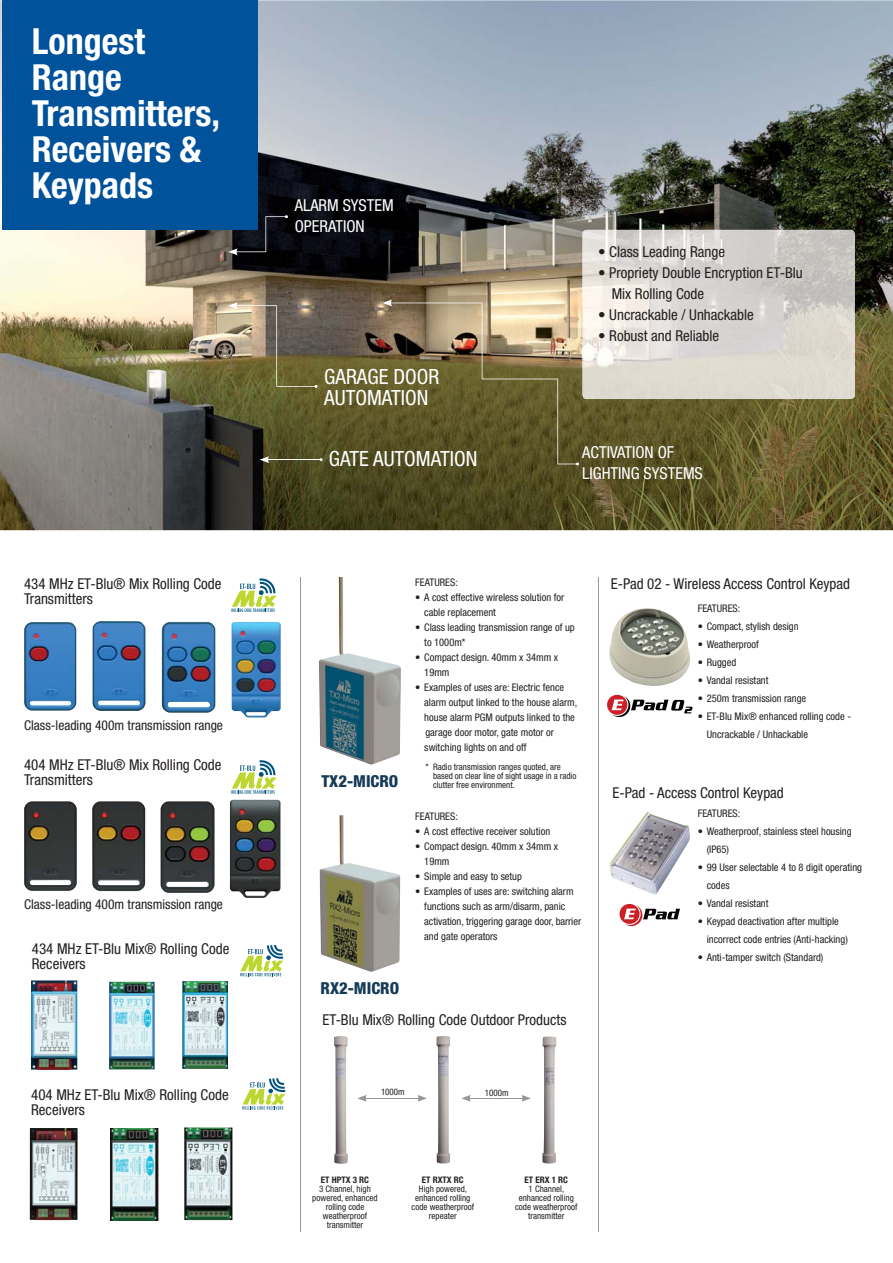
<style>
.page{position:relative;width:893px;height:1263px;background:#fff}
.page>*{position:absolute;margin:0;border:0;box-sizing:border-box;transform-origin:0 0}
.t1{font:700 condensed 36px/36px "Helvetica Neue";color:#fff}
.t2{font:condensed 21px/21px "Helvetica Neue";color:#fff}
.t3{font:condensed 16.5px/21px "Helvetica Neue";color:#fff}
.t4{font:800 condensed 16.5px "Helvetica Neue";color:#153a56}
.t5{font:condensed 15px/15px "Helvetica Neue";color:#231f20}
.t6{font:condensed 13.5px "Helvetica Neue";color:#231f20}
.t7{font:condensed 10.5px/15px "Helvetica Neue";color:#231f20}
.t8{font:condensed 9px/9px "Helvetica Neue";color:#231f20;text-align:center}
.t9{font:700 condensed 9px "Helvetica Neue";color:#231f20}
</style>
<div class="page">
<img style="left:0;top:0;width:892px;height:530px">
<div style="left:3px;top:0;width:255px;height:230px;background:#00529b"></div>
<img style="left:582px;top:230px;width:272px;height:169px;border-radius:4px">
<hr style="left:267px;top:459px;width:54px;height:1px;background:#fff">
<svg style="left:260px;top:456px;width:9px;height:7px"></svg>
<svg style="left:228px;top:302px;width:89px;height:86px;background:#84795c"></svg>
<svg style="left:228px;top:215px;width:60px;height:40px"></svg>
<svg style="left:382px;top:300px;width:197px;height:165px;background:#7d7148"></svg>
<hr style="left:300px;top:577px;width:1px;height:654px;background:#97999c">
<hr style="left:597px;top:577px;width:1px;height:654px;background:#97999c">
<img style="left:24px;top:622px;width:52px;height:89px">
<img style="left:93px;top:621px;width:52px;height:90px">
<img style="left:162px;top:622px;width:53px;height:91px">
<img style="left:231px;top:622px;width:50px;height:95px">
<img style="left:24px;top:801px;width:53px;height:90px">
<img style="left:92px;top:801px;width:53px;height:90px">
<img style="left:160px;top:801px;width:54px;height:92px">
<img style="left:230px;top:800px;width:50px;height:98px">
<svg style="left:231px;top:578px;width:46px;height:34px"></svg>
<svg style="left:231px;top:760px;width:46px;height:34px"></svg>
<img style="left:182px;top:981px;width:46px;height:88px">
<img style="left:109px;top:982px;width:46px;height:87px">
<img style="left:31px;top:980px;width:46px;height:90px">
<img style="left:184px;top:1127px;width:48px;height:93px">
<img style="left:30px;top:1128px;width:48px;height:92px">
<img style="left:111px;top:1128px;width:47px;height:92px">
<svg style="left:240px;top:945px;width:43px;height:31px"></svg>
<svg style="left:242px;top:1078px;width:43px;height:32px"></svg>
<img style="left:319px;top:577px;width:82px;height:188px">
<img style="left:319px;top:815px;width:81px;height:157px">
<img style="left:334px;top:1036px;width:14px;height:128px">
<img style="left:436px;top:1036px;width:14px;height:128px">
<img style="left:542px;top:1036px;width:14px;height:128px">
<hr style="left:364px;top:1098px;width:56px;height:1px;background:#939598">
<svg style="left:357px;top:1095px;width:10px;height:7px"></svg>
<svg style="left:417px;top:1095px;width:10px;height:7px"></svg>
<hr style="left:468px;top:1098px;width:56px;height:1px;background:#939598">
<svg style="left:461px;top:1095px;width:10px;height:7px"></svg>
<svg style="left:521px;top:1095px;width:10px;height:7px"></svg>
<img style="left:609px;top:608px;width:81px;height:78px">
<svg style="left:607px;top:695px;width:85px;height:22px"></svg>
<img style="left:609px;top:812px;width:81px;height:83px">
<svg style="left:619px;top:904px;width:61px;height:22px"></svg>
<h1 class="t1" style="left:32px;top:28px;width:190px">Longest<br>Range<br>Transmitters,<br>Receivers &amp;<br>Keypads</h1>
<h3 class="t5" style="left:24px;top:578px;width:199px">434 MHz ET-Blu® Mix Rolling Code<br>Transmitters</h3>
<p class="t6" style="left:24px;top:721px;width:200px">Class-leading 400m transmission range</p>
<h3 class="t5" style="left:24px;top:759px;width:199px">404 MHz ET-Blu® Mix Rolling Code<br>Transmitters</h3>
<p class="t6" style="left:24px;top:899px;width:200px">Class-leading 400m transmission range</p>
<h3 class="t5" style="left:32px;top:943px;width:199px">434 MHz ET-Blu Mix® Rolling Code<br>Receivers</h3>
<h3 class="t5" style="left:31px;top:1089px;width:199px">404 MHz ET-Blu Mix® Rolling Code<br>Receivers</h3>
<h3 class="t3" style="left:295px;top:197px;width:100px">ALARM SYSTEM<br>OPERATION</h3>
<h2 class="t2" style="left:324px;top:368px;width:117px">GARAGE DOOR<br>AUTOMATION</h2>
<h2 class="t2" style="left:329px;top:451px;width:150px">GATE AUTOMATION</h2>
<h3 class="t5" style="left:598px;top:246px;width:128px">• Class Leading Range</h3>
<h3 class="t5" style="left:611px;top:264px;width:193px;line-height:21px;text-indent:-13px">• Propriety Double Encryption ET-Blu<br>Mix Rolling Code</h3>
<h3 class="t5" style="left:598px;top:309px;width:157px">• Uncrackable / Unhackable</h3>
<h3 class="t5" style="left:598px;top:330px;width:123px">• Robust and Reliable</h3>
<h3 class="t3" style="left:582px;top:444px;width:122px">ACTIVATION OF<br>LIGHTING SYSTEMS</h3>
<h3 class="t4" style="left:321px;top:775px;width:78px">TX2-MICRO</h3>
<h3 class="t4" style="left:320px;top:983px;width:80px">RX2-MICRO</h3>
<p class="t7" style="left:415px;top:576px;width:44px">FEATURES:</p>
<p class="t7" style="left:424px;top:591px;width:141px;text-indent:-9px">• A cost effective wireless solution for cable replacement</p>
<p class="t7" style="left:424px;top:621px;width:152px;text-indent:-9px">• Class leading transmission range of up to 1000m*</p>
<p class="t7" style="left:424px;top:651px;width:135px;text-indent:-9px">• Compact design. 40mm x 34mm x<br>19mm</p>
<p class="t7" style="left:424px;top:681px;width:154px;text-indent:-9px">• Examples of uses are: Electric fence alarm output linked to the house alarm, house alarm PGM outputs linked to the garage door motor, gate motor or switching lights on and off</p>
<p class="t8" style="left:433px;top:763px;width:145px;text-align:left;text-indent:-7px">* Radio transmission ranges quoted, are based on clear line of sight usage in a radio clutter free environment.</p>
<p class="t7" style="left:415px;top:810px;width:44px">FEATURES:</p>
<p class="t7" style="left:415px;top:825px;width:136px">• A cost effective receiver solution</p>
<p class="t7" style="left:424px;top:840px;width:135px;text-indent:-9px">• Compact design. 40mm x 34mm x<br>19mm</p>
<p class="t7" style="left:415px;top:870px;width:108px">• Simple and easy to setup</p>
<p class="t7" style="left:424px;top:885px;width:158px;text-indent:-9px">• Examples of uses are: switching alarm functions such as arm/disarm, panic activation, triggering garage door, barrier and gate operators</p>
<h3 class="t5" style="left:322px;top:1014px;width:245px">ET-Blu Mix® Rolling Code Outdoor Products</h3>
<p class="t8" style="left:381px;top:1089px;width:25px">1000m</p>
<p class="t8" style="left:485px;top:1089px;width:25px">1000m</p>
<h3 class="t5" style="left:611px;top:578px;width:241px">E-Pad 02 - Wireless Access Control Keypad</h3>
<p class="t7" style="left:697px;top:603px;width:44px">FEATURES:</p>
<p class="t7" style="left:697px;top:621px;width:102px">• Compact, stylish design</p>
<p class="t7" style="left:697px;top:639px;width:63px">• Weatherproof</p>
<p class="t7" style="left:697px;top:657px;width:40px">• Rugged</p>
<p class="t7" style="left:697px;top:675px;width:72px">• Vandal resistant</p>
<p class="t7" style="left:697px;top:693px;width:110px">• 250m transmission range</p>
<p class="t7" style="left:706px;top:709px;width:146px;line-height:18px;text-indent:-9px">• ET-Blu Mix® enhanced rolling code -<br>Uncrackable / Unhackable</p>
<h3 class="t5" style="left:612px;top:787px;width:173px">E-Pad - Access Control Keypad</h3>
<p class="t7" style="left:697px;top:807px;width:44px">FEATURES:</p>
<p class="t7" style="left:706px;top:823px;width:146px;line-height:18px;text-indent:-9px">• Weatherproof, stainless steel housing (IP65)</p>
<p class="t7" style="left:706px;top:859px;width:157px;line-height:18px;text-indent:-9px">• 99 User selectable 4 to 8 digit operating codes</p>
<p class="t7" style="left:697px;top:897px;width:72px">• Vandal resistant</p>
<p class="t7" style="left:706px;top:913px;width:143px;line-height:18px;text-indent:-9px">• Keypad deactivation after multiple incorrect code entries (Anti-hacking)</p>
<p class="t7" style="left:697px;top:951px;width:127px">• Anti-tamper switch (Standard)</p>
<p class="t9" style="left:321px;top:1177px;width:50px">ET HPTX 3 RC</p>
<p class="t8" style="left:312px;top:1185px;width:67px">3 Channel, high powered, enhanced rolling code weatherproof transmitter</p>
<p class="t9" style="left:422px;top:1177px;width:43px">ET RXTX RC</p>
<p class="t8" style="left:411px;top:1185px;width:64px">High powered, enhanced rolling code weatherproof repeater</p>
<p class="t9" style="left:524px;top:1177px;width:45px">ET ERX 1 RC</p>
<p class="t8" style="left:515px;top:1185px;width:64px">1 Channel, enhanced rolling code weatherproof transmitter</p>
</div>
